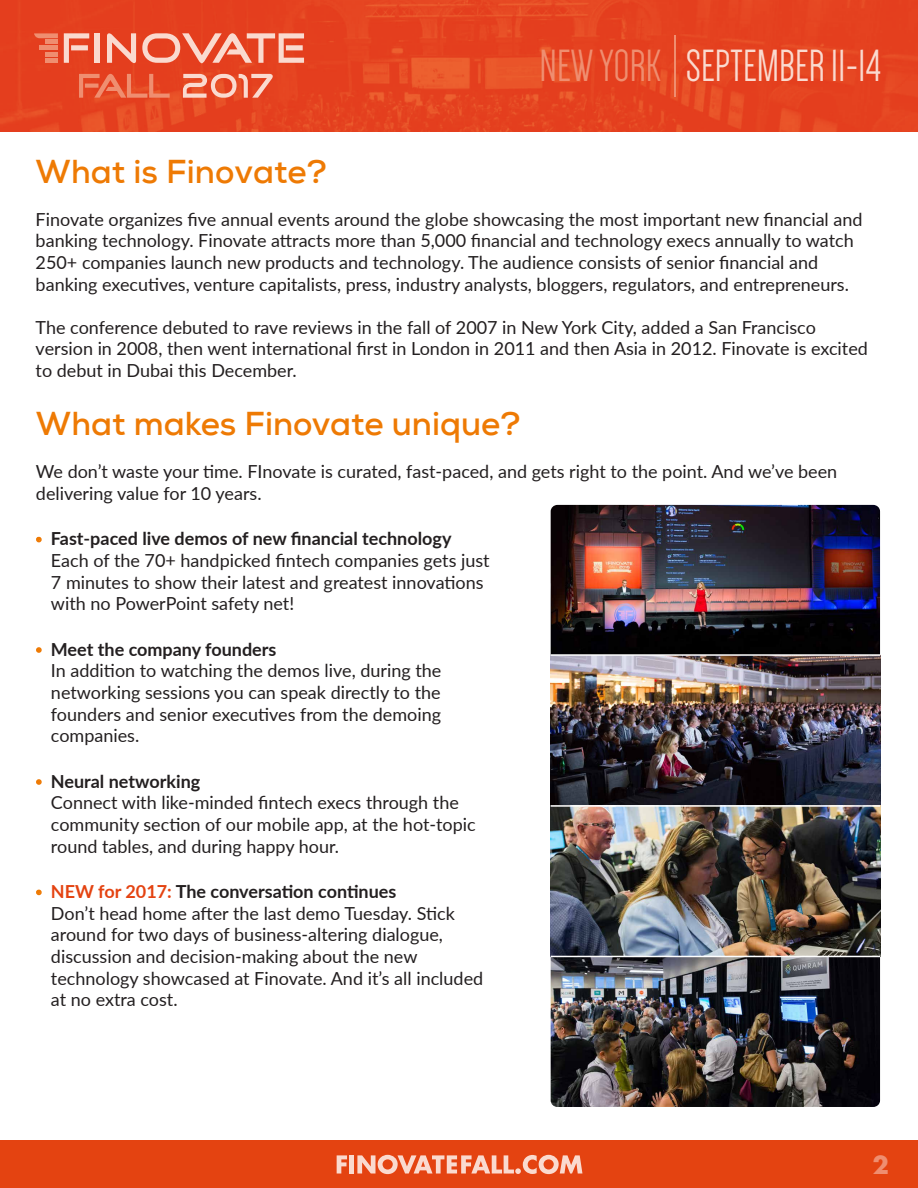
<style>
.page{position:relative;width:918px;height:1188px;background:#fff}
.page>*{position:absolute;margin:0;border:0;box-sizing:border-box;transform-origin:0 0}
.t1{font:46.5px "Dense";color:#fadacf}
.t2{font:700 33px "Nexa";color:#ee7a04}
.t3{font:700 24px "Futura Std";color:#ef8e70}
.t4{font:18px/21.6px "Lato";color:#231f20}
.s1{color:#ef8e70}
.s2{font-family:"Arial";font-size:16.5px;color:#ee7a04}
.s3{font-weight:700}
.s4{font-weight:700;color:#e44311}
</style>
<div class="page">
<div style="left:0;top:1140px;width:918px;height:48px;background:#e44311"></div>
<svg style="left:337px;top:1155px;width:10px;height:19px"></svg>
<hr style="left:350px;top:1155px;width:4px;height:19px;background:#fadacf">
<svg style="left:357px;top:1155px;width:225px;height:19px"></svg>
<img style="left:0;top:0;width:918px;height:131px">
<hr style="left:674px;top:35px;width:2px;height:61px;background:#ef8e70">
<svg style="left:64px;top:33px;width:25px;height:30px"></svg>
<div style="left:95px;top:33px;width:5px;height:30px;background:#fadacf"></div>
<svg style="left:107px;top:33px;width:29px;height:30px"></svg>
<svg style="left:142px;top:33px;width:162px;height:30px"></svg>
<div style="left:40px;top:45px;width:18px;height:5px;background:#ef8e70"></div>
<div style="left:45px;top:39px;width:13px;height:5px;background:#ef8e70"></div>
<hr style="left:45px;top:52px;width:13px;height:4px;background:#ef8e70">
<div style="left:45px;top:58px;width:13px;height:5px;background:#ef8e70"></div>
<svg style="left:34px;top:33px;width:24px;height:5px"></svg>
<svg style="left:79px;top:74px;width:91px;height:24px"></svg>
<svg style="left:183px;top:74px;width:90px;height:24px"></svg>
<svg style="left:36px;top:536px;width:6px;height:7px"></svg>
<svg style="left:36px;top:647px;width:6px;height:6px"></svg>
<svg style="left:36px;top:779px;width:6px;height:6px"></svg>
<svg style="left:36px;top:889px;width:6px;height:7px"></svg>
<img style="left:551px;top:505px;width:329px;height:602px">
<hr style="left:551px;top:654px;width:329px;height:2px;background:#fff">
<hr style="left:551px;top:805px;width:329px;height:2px;background:#fff">
<hr style="left:551px;top:956px;width:329px;height:1px;background:#fff">
<h1 class="t1" style="left:540px;top:43px;width:343px"><span class="s1">NEW YORK</span> SEPTEMBER 11-14</h1>
<h2 class="t2" style="left:36px;top:150px;width:293px">What is Finovate?</h2>
<p class="t4" style="left:36px;top:208px;width:828px">Finovate organizes five annual events around the globe showcasing the most important new financial and banking technology. Finovate attracts more than 5,000 financial and technology execs annually to watch 250+ companies launch new products and technology. The audience consists of senior financial and banking executives, venture capitalists, press, industry analysts, bloggers, regulators, and entrepreneurs.</p>
<p class="t4" style="left:36px;top:316px;width:834px">The conference debuted to rave reviews in the fall of 2007 in New York City, added a San Francisco version in 2008, then went international first in London in 2011 and then Asia in 2012. Finovate is excited to debut in Dubai this December.</p>
<h2 class="t2" style="left:36px;top:402px;width:486px">What makes Finovate unique?</h2>
<p class="t4" style="left:36px;top:460px;width:803px">We don’t waste your time. FInovate is curated, fast-paced, and gets right to the point. And we’ve been delivering value for 10 years.</p>
<p class="t4" style="left:51px;top:527px;width:440px;text-indent:-15px"><span class="s2">•</span> <span class="s3">Fast-paced live demos of new financial technology </span>Each of the 70+ handpicked fintech companies gets just 7 minutes to show their latest and greatest innovations with no PowerPoint safety net!</p>
<p class="t4" style="left:51px;top:638px;width:392px;text-indent:-15px"><span class="s2">•</span> <span class="s3">Meet the company founders<br></span>In addition to watching the demos live, during the networking sessions you can speak directly to the founders and senior executives from the demoing companies.</p>
<p class="t4" style="left:51px;top:770px;width:426px;text-indent:-15px"><span class="s2">•</span> <span class="s3">Neural networking<br></span>Connect with like-minded fintech execs through the community section of our mobile app, at the hot-topic round tables, and during happy hour.</p>
<p class="t4" style="left:51px;top:880px;width:434px;text-indent:-15px"><span class="s2">•</span> <span class="s4">NEW for 2017:</span> <span class="s3">The conversation continues<br></span>Don’t head home after the last demo Tuesday. Stick around for two days of business-altering dialogue, discussion and decision-making about the new technology showcased at Finovate. And it’s all included at no extra cost.</p>
<h3 class="t3" style="left:873px;top:1149px;width:18px">2</h3>
</div>
